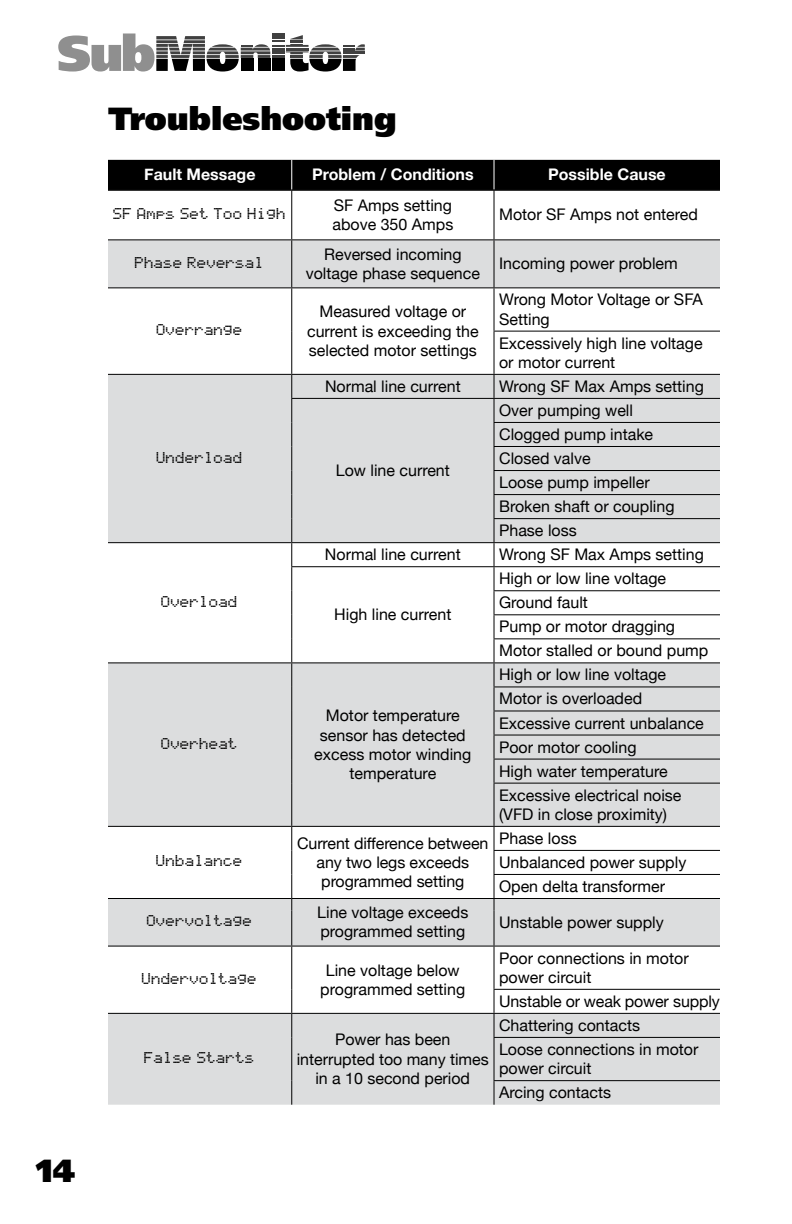
<style>
.page{position:relative;width:792px;height:1224px;background:#fff}
.page>*{position:absolute;margin:0;border:0;box-sizing:border-box;transform-origin:0 0}
.t1{font:900 32px "Frutiger LT Std";color:#000}
.t2{font:16px/24px "Helvetica Neue";color:#000}
.t3{font:16px "SB Liquid Open";color:#000}
.t4{font:700 16px "Helvetica Neue";color:#fff}
</style>
<div class="page">
<svg style="left:58px;top:34px;width:307px;height:38px"></svg>
<div style="left:108px;top:240px;width:612px;height:47px;background:#dcddde"></div>
<svg style="left:108px;top:375px;width:612px;height:730px;fill:#dcddde"></svg>
<hr style="left:108px;top:190px;width:184px;height:1px;background:#000">
<hr style="left:292px;top:190px;width:202px;height:1px;background:#000">
<hr style="left:494px;top:190px;width:226px;height:1px;background:#000">
<hr style="left:291px;top:190px;width:1px;height:49px;background:#000">
<hr style="left:494px;top:190px;width:1px;height:49px;background:#000">
<hr style="left:108px;top:239px;width:184px;height:1px;background:#000">
<hr style="left:292px;top:239px;width:202px;height:1px;background:#000">
<hr style="left:291px;top:240px;width:1px;height:47px;background:#000">
<hr style="left:494px;top:239px;width:226px;height:1px;background:#000">
<hr style="left:494px;top:240px;width:1px;height:47px;background:#000">
<hr style="left:108px;top:287px;width:184px;height:1px;background:#000">
<hr style="left:292px;top:287px;width:202px;height:1px;background:#000">
<hr style="left:291px;top:288px;width:1px;height:43px;background:#000">
<hr style="left:494px;top:287px;width:226px;height:1px;background:#000">
<hr style="left:494px;top:288px;width:1px;height:43px;background:#000">
<hr style="left:291px;top:331px;width:1px;height:43px;background:#000">
<hr style="left:494px;top:331px;width:226px;height:1px;background:#000">
<hr style="left:494px;top:332px;width:1px;height:42px;background:#000">
<hr style="left:108px;top:374px;width:184px;height:1px;background:#000">
<hr style="left:292px;top:374px;width:202px;height:1px;background:#000">
<hr style="left:494px;top:374px;width:226px;height:1px;background:#000">
<hr style="left:291px;top:398px;width:203px;height:1px;background:#000">
<hr style="left:494px;top:398px;width:226px;height:1px;background:#000">
<hr style="left:494px;top:422px;width:226px;height:1px;background:#000">
<hr style="left:494px;top:446px;width:226px;height:1px;background:#000">
<hr style="left:494px;top:470px;width:226px;height:1px;background:#000">
<hr style="left:494px;top:494px;width:226px;height:1px;background:#000">
<hr style="left:494px;top:518px;width:226px;height:1px;background:#000">
<hr style="left:108px;top:542px;width:184px;height:1px;background:#000">
<hr style="left:292px;top:542px;width:202px;height:1px;background:#000">
<hr style="left:494px;top:542px;width:226px;height:1px;background:#000">
<hr style="left:291px;top:566px;width:203px;height:1px;background:#000">
<hr style="left:494px;top:566px;width:226px;height:1px;background:#000">
<hr style="left:494px;top:590px;width:226px;height:1px;background:#000">
<hr style="left:494px;top:614px;width:226px;height:1px;background:#000">
<hr style="left:494px;top:638px;width:226px;height:1px;background:#000">
<hr style="left:108px;top:662px;width:184px;height:1px;background:#000">
<hr style="left:292px;top:662px;width:202px;height:1px;background:#000">
<hr style="left:494px;top:662px;width:226px;height:1px;background:#000">
<hr style="left:494px;top:686px;width:226px;height:1px;background:#000">
<hr style="left:494px;top:710px;width:226px;height:1px;background:#000">
<hr style="left:494px;top:735px;width:226px;height:1px;background:#000">
<svg style="left:291px;top:375px;width:1px;height:408px"></svg>
<hr style="left:494px;top:759px;width:226px;height:1px;background:#000">
<svg style="left:494px;top:375px;width:1px;height:408px"></svg>
<hr style="left:291px;top:783px;width:1px;height:43px;background:#000">
<hr style="left:494px;top:783px;width:226px;height:1px;background:#000">
<hr style="left:494px;top:784px;width:1px;height:42px;background:#000">
<hr style="left:108px;top:826px;width:184px;height:1px;background:#000">
<hr style="left:292px;top:826px;width:202px;height:1px;background:#000">
<hr style="left:494px;top:826px;width:226px;height:1px;background:#000">
<hr style="left:494px;top:850px;width:226px;height:1px;background:#000">
<hr style="left:494px;top:874px;width:226px;height:1px;background:#000">
<hr style="left:108px;top:898px;width:184px;height:1px;background:#000">
<hr style="left:292px;top:898px;width:202px;height:1px;background:#000">
<svg style="left:291px;top:827px;width:1px;height:83px"></svg>
<hr style="left:494px;top:898px;width:226px;height:1px;background:#000">
<svg style="left:494px;top:827px;width:1px;height:83px"></svg>
<hr style="left:291px;top:910px;width:1px;height:36px;background:#000">
<hr style="left:494px;top:910px;width:1px;height:36px;background:#000">
<hr style="left:108px;top:946px;width:184px;height:1px;background:#000">
<hr style="left:292px;top:946px;width:202px;height:1px;background:#000">
<hr style="left:291px;top:947px;width:1px;height:42px;background:#000">
<hr style="left:494px;top:946px;width:226px;height:1px;background:#000">
<hr style="left:494px;top:947px;width:1px;height:42px;background:#000">
<hr style="left:494px;top:989px;width:226px;height:1px;background:#000">
<hr style="left:108px;top:1013px;width:184px;height:1px;background:#000">
<hr style="left:292px;top:1013px;width:202px;height:1px;background:#000">
<svg style="left:291px;top:989px;width:1px;height:48px"></svg>
<hr style="left:494px;top:1013px;width:226px;height:1px;background:#000">
<svg style="left:494px;top:990px;width:1px;height:47px"></svg>
<hr style="left:291px;top:1037px;width:1px;height:44px;background:#000">
<hr style="left:494px;top:1037px;width:226px;height:1px;background:#000">
<hr style="left:494px;top:1038px;width:1px;height:42px;background:#000">
<svg style="left:291px;top:1081px;width:1px;height:24px"></svg>
<hr style="left:494px;top:1080px;width:226px;height:1px;background:#000">
<svg style="left:494px;top:1081px;width:1px;height:24px"></svg>
<div style="left:108px;top:160px;width:612px;height:30px;background:#000"></div>
<h1 class="t1" style="left:36px;top:1151px;width:41px">14</h1>
<h1 class="t1" style="left:108px;top:99px;width:290px">Troubleshooting</h1>
<p class="t4" style="left:144px;top:165px;width:113px">Fault Message</p>
<p class="t4" style="left:312px;top:165px;width:163px">Problem / Conditions</p>
<p class="t4" style="left:548px;top:165px;width:119px">Possible Cause</p>
<p class="t3" style="left:113px;top:203px;width:174px">SF Amps Set Too High</p>
<p class="t2" style="left:332px;top:195px;width:122px;line-height:19.2px">SF Amps setting above 350 Amps</p>
<p class="t2" style="left:499px;top:202px;width:200px">Motor SF Amps not entered</p>
<p class="t3" style="left:135px;top:252px;width:131px">Phase Reversal</p>
<p class="t2" style="left:306px;top:244px;width:176px;line-height:19.2px;text-align:center">Reversed incoming voltage phase sequence</p>
<p class="t2" style="left:499px;top:251px;width:180px">Incoming power problem</p>
<p class="t3" style="left:157px;top:319px;width:88px">Overrange</p>
<p class="t3" style="left:157px;top:447px;width:88px">Underload</p>
<p class="t3" style="left:161px;top:591px;width:78px">Overload</p>
<p class="t3" style="left:161px;top:733px;width:78px">Overheat</p>
<p class="t3" style="left:157px;top:851px;width:88px">Unbalance</p>
<p class="t2" style="left:307px;top:302px;width:173px;line-height:19.2px;text-align:center">Measured voltage or current is exceeding the selected motor settings</p>
<p class="t2" style="left:499px;top:290px;width:205px;line-height:19.2px">Wrong Motor Voltage or SFA<br>Setting</p>
<p class="t2" style="left:499px;top:333px;width:205px;line-height:19.2px">Excessively high line voltage or motor current</p>
<p class="t2" style="left:325px;top:374px;width:137px">Normal line current</p>
<p class="t2" style="left:499px;top:374px;width:206px">Wrong SF Max Amps setting</p>
<p class="t2" style="left:336px;top:458px;width:116px">Low line current</p>
<p class="t2" style="left:499px;top:398px;width:177px">Over pumping well<br>Clogged pump intake<br>Closed valve<br>Loose pump impeller<br>Broken shaft or coupling<br>Phase loss</p>
<p class="t2" style="left:325px;top:542px;width:137px">Normal line current</p>
<p class="t2" style="left:499px;top:542px;width:206px">Wrong SF Max Amps setting</p>
<p class="t2" style="left:334px;top:602px;width:119px">High line current</p>
<p class="t2" style="left:314px;top:706px;width:159px;line-height:19.2px;text-align:center">Motor temperature sensor has detected excess motor winding temperature</p>
<p class="t2" style="left:499px;top:566px;width:211px">High or low line voltage<br>Ground fault<br>Pump or motor dragging<br>Motor stalled or bound pump</p>
<p class="t2" style="left:499px;top:663px;width:206px">High or low line voltage<br>Motor is overloaded<br>Excessive current unbalance<br>Poor motor cooling<br>High water temperature<br>Excessive electrical noise</p>
<p class="t2" style="left:499px;top:802px;width:170px">(VFD in close proximity)</p>
<p class="t2" style="left:297px;top:833px;width:193px;line-height:19.2px;text-align:center">Current difference between any two legs exceeds programmed setting</p>
<p class="t2" style="left:499px;top:826px;width:189px">Phase loss<br>Unbalanced power supply<br>Open delta transformer</p>
<p class="t3" style="left:147px;top:911px;width:107px">Overvoltage</p>
<p class="t2" style="left:317px;top:903px;width:153px;line-height:19.2px">Line voltage exceeds programmed setting</p>
<p class="t2" style="left:499px;top:910px;width:166px">Unstable power supply</p>
<p class="t3" style="left:142px;top:968px;width:117px">Undervoltage</p>
<p class="t2" style="left:320px;top:960px;width:146px;line-height:19.2px;text-align:center">Line voltage below programmed setting</p>
<p class="t2" style="left:499px;top:948px;width:191px;line-height:19.2px">Poor connections in motor power circuit</p>
<p class="t2" style="left:499px;top:989px;width:222px">Unstable or weak power supply</p>
<p class="t3" style="left:145px;top:1047px;width:112px">False Starts</p>
<p class="t2" style="left:297px;top:1030px;width:194px;line-height:19.2px;text-align:center">Power has been interrupted too many times in a 10 second period</p>
<p class="t2" style="left:499px;top:1013px;width:201px">Chattering contacts<br>Loose connections in motor</p>
<p class="t2" style="left:499px;top:1056px;width:114px">power circuit<br>Arcing contacts</p>
</div>
